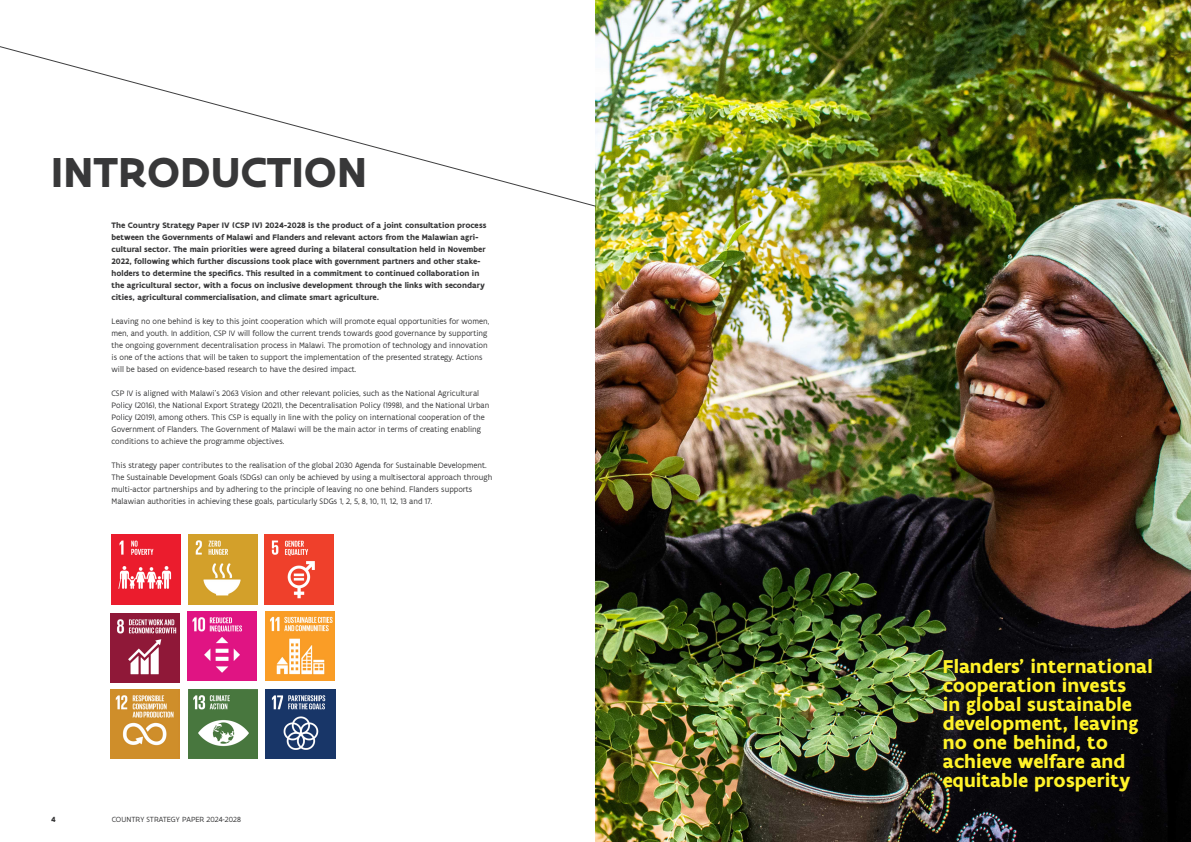
<style>
.page{position:relative;width:1191px;height:842px;background:#fff}
.page>*{position:absolute;margin:0;border:0;box-sizing:border-box;transform-origin:0 0}
.Inleiding{font:700 45px "Flanders Art Sans";letter-spacing:.005em;color:#383839}
.body{font:700 20px/19px "Flanders Art Sans";color:#fff229}
.body-2{font:8.5px/12px "Flanders Art Sans";color:#383839}
.body-3{font:700 8.5px/12px "Flanders Art Sans";color:#383839}
.t1{font:8px "Flanders Art Sans";letter-spacing:.005em;color:#383839}
.t2{font:700 8px "Flanders Art Sans";color:#383839}
</style>
<div class="page">
<img style="left:595px;top:0;width:596px;height:842px">
<img style="left:111px;top:535px;width:70px;height:69px">
<img style="left:188px;top:535px;width:69px;height:69px">
<img style="left:265px;top:535px;width:69px;height:69px">
<img style="left:111px;top:613px;width:69px;height:69px">
<img style="left:188px;top:611px;width:69px;height:69px">
<img style="left:265px;top:611px;width:69px;height:69px">
<img style="left:188px;top:690px;width:69px;height:69px">
<img style="left:266px;top:690px;width:69px;height:69px">
<img style="left:111px;top:690px;width:69px;height:69px">
<p class="Inleiding" style="left:51px;top:144px;width:317px">INTRODUCTION</p>
<p class="body-3" style="left:111px;top:219px;width:376px">The Country Strategy Paper IV (CSP IV) 2024-2028 is the product of a joint consultation process between the Governments of Malawi and Flanders and relevant actors from the Malawian agri&shy;cultural sector. The main priorities were agreed during a bilateral consultation held in November 2022, following which further discussions took place with government partners and other stake&shy;holders to determine the specifics. This resulted in a commitment to continued collaboration in the agricultural sector, with a focus on inclusive development through the links with secondary cities, agricultural commercialisation, and climate smart agriculture.</p>
<p class="body-2" style="left:111px;top:315px;width:379px">Leaving no one behind is key to this joint cooperation which will promote equal opportunities for women, men, and youth. In addition, CSP IV will follow the current trends towards good governance by supporting the ongoing government decentralisation process in Malawi. The promotion of technology and innovation is one of the actions that will be taken to support the implementation of the presented strategy. Actions will be based on evidence-based research to have the desired impact.</p>
<p class="body-2" style="left:111px;top:387px;width:379px">CSP IV is aligned with Malawi’s 2063 Vision and other relevant policies, such as the National Agricultural Policy (2016), the National Export Strategy (2021), the Decentralisation Policy (1998), and the National Urban Policy (2019), among others. This CSP is equally in line with the policy on international cooperation of the Government of Flanders. The Government of Malawi will be the main actor in terms of creating enabling conditions to achieve the programme objectives.</p>
<p class="body-2" style="left:111px;top:459px;width:382px">This strategy paper contributes to the realisation of the global 2030 Agenda for Sustainable Development.<br>The Sustainable Development Goals (SDGs) can only be achieved by using a multisectoral approach through multi-actor partnerships and by adhering to the principle of leaving no one behind. Flanders supports Malawian authorities in achieving these goals, particularly SDGs 1, 2, 5, 8, 10, 11, 12, 13 and 17.</p>
<p class="t2" style="left:51px;top:814px;width:6px">4</p>
<p class="t1" style="left:112px;top:814px;width:131px">COUNTRY STRATEGY PAPER 2024-2028</p>
<p class="body" style="left:943px;top:657px;width:211px">Flanders’ international cooperation invests<br>in global sustainable development, leaving no one behind, to achieve welfare and equitable prosperity</p>
</div>
